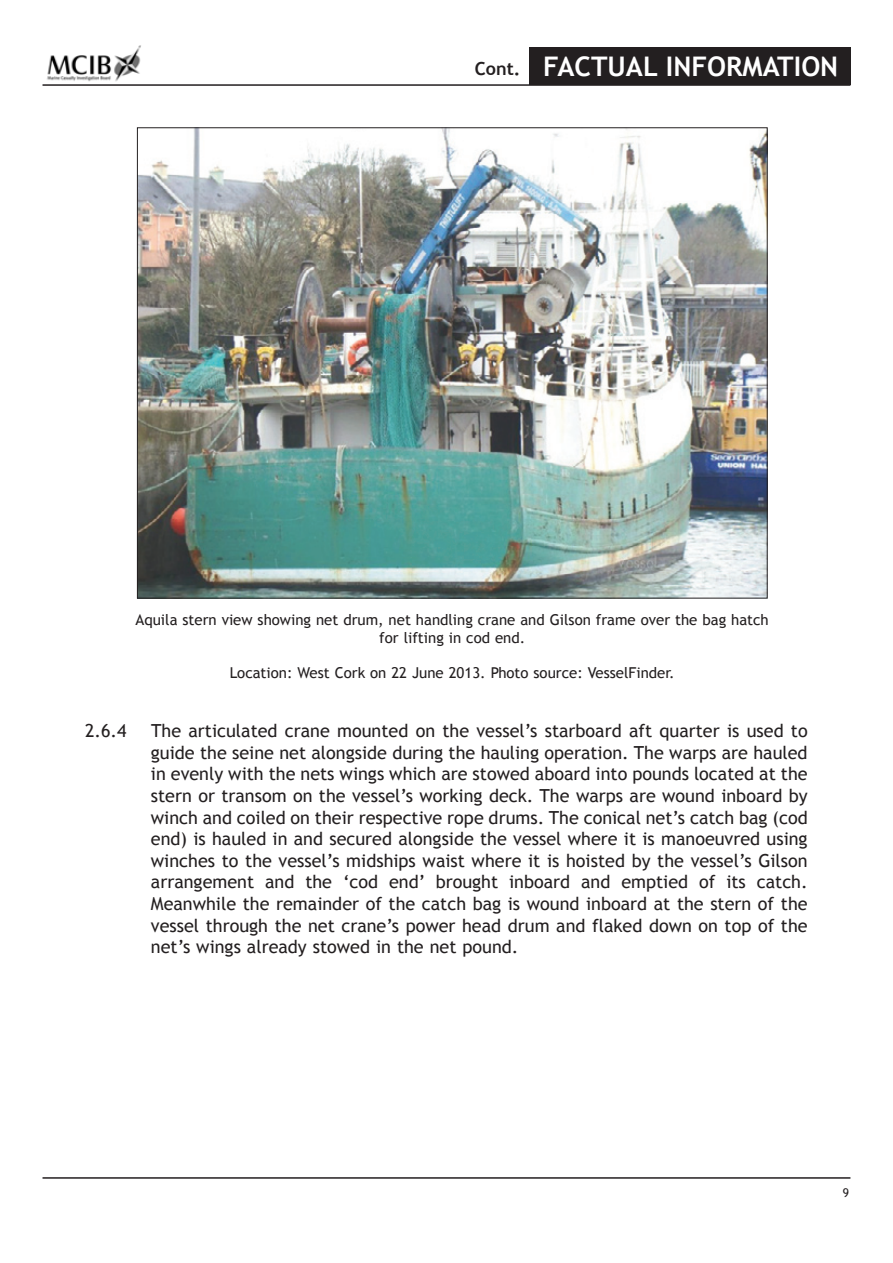
<style>
.page{position:relative;width:893px;height:1263px;background:#fff}
.page>*{position:absolute;margin:0;border:0;box-sizing:border-box;transform-origin:0 0}
.t1{font:700 27px "Trebuchet MS";color:#fff}
.t2{font:18px/21.6px "Trebuchet MS";color:#231f20;text-align:justify}
.t3{font:700 18px "Trebuchet MS";color:#231f20}
.t4{font:15px/18px "Trebuchet MS";color:#231f20;text-align:center}
.t5{font:12px "Trebuchet MS";color:#231f20}
</style>
<div class="page">
<img style="left:47px;top:45px;width:94px;height:37px">
<hr style="left:43px;top:84px;width:807px;height:2px;background:#231f20">
<hr style="left:43px;top:1177px;width:807px;height:2px;background:#231f20">
<img style="left:139px;top:130px;width:626px;height:466px">
<div style="left:529px;top:47px;width:321px;height:38px;background:#231f20"></div>
<p class="t3" style="left:475px;top:58px;width:47px">Cont.</p>
<p class="t1" style="left:543px;top:50px;width:297px">FACTUAL INFORMATION</p>
<p class="t4" style="left:136px;top:611px;width:635px">Aquila stern view showing net drum, net handling crane and Gilson frame over the bag hatch for lifting in cod end.</p>
<p class="t4" style="left:230px;top:664px;width:447px">Location: West Cork on 22 June 2013. Photo source: VesselFinder.</p>
<p class="t2" style="left:85px;top:720px;width:43px">2.6.4</p>
<p class="t2" style="left:151px;top:720px;width:658px">The articulated crane mounted on the vessel’s starboard aft quarter is used to guide the seine net alongside during the hauling operation. The warps are hauled in evenly with the nets wings which are stowed aboard into pounds located at the stern or transom on the vessel’s working deck. The warps are wound inboard by winch and coiled on their respective rope drums. The conical net’s catch bag (cod end) is hauled in and secured alongside the vessel where it is manoeuvred using winches to the vessel’s midships waist where it is hoisted by the vessel’s Gilson arrangement and the ‘cod end’ brought inboard and emptied of its catch.<br>Meanwhile the remainder of the catch bag is wound inboard at the stern of the vessel through the net crane’s power head drum and flaked down on top of the net’s wings already stowed in the net pound.</p>
<p class="t5" style="left:843px;top:1185px;width:8px">9</p>
</div>
